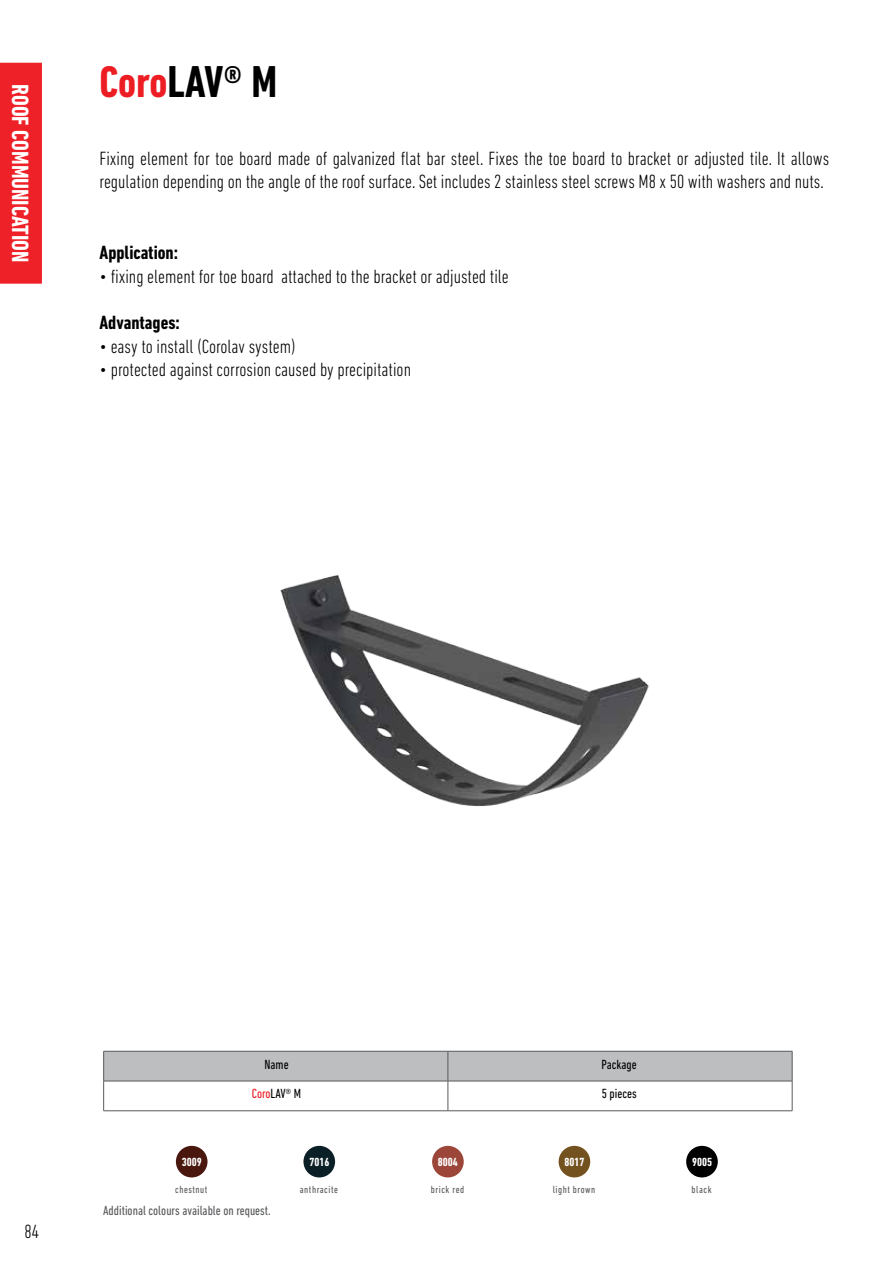
<style>
.page{position:relative;width:893px;height:1263px;background:#fff}
.page>*{position:absolute;margin:0;border:0;box-sizing:border-box;transform-origin:0 0}
.t1{font:700 condensed 45.45px "DIN Next LT Pro";color:#000}
.t2{font:700 condensed 24px "DIN Next LT Pro";color:#fff}
.t3{font:300 condensed 19.5px/23.4px "DIN Next LT Pro";color:#000}
.t4{font:700 condensed 19.5px "DIN Next LT Pro";color:#000}
.t5{font:condensed 13.5px "DIN Next LT Pro";color:#58595b}
.t6{font:condensed 13.5px "DIN Next LT Pro";color:#000}
.t7{font:700 condensed 12px "DIN Next LT Pro";color:#fff}
.t8{font:condensed 10.5px "DIN Next LT Pro";letter-spacing:.05em;color:#58595b}
.s1{font-size:45px;color:#ed1d24}
.s2{color:#ed1d24}
</style>
<div class="page">
<div style="left:0;top:63px;width:42px;height:221px;background:#ed2127"></div>
<div style="left:559px;top:1146px;width:31px;height:31px;background:#735220;border-radius:50%"></div>
<div style="left:176px;top:1146px;width:32px;height:31px;background:#49170e;border-radius:50%"></div>
<div style="left:432px;top:1146px;width:32px;height:31px;background:#9b4639;border-radius:50%"></div>
<div style="left:686px;top:1146px;width:32px;height:31px;background:#000;border-radius:50%"></div>
<div style="left:303px;top:1146px;width:32px;height:31px;background:#0b1f26;border-radius:50%"></div>
<img style="left:280px;top:574px;width:369px;height:233px">
<svg style="left:103px;top:1051px;width:690px;height:59px"></svg>
<hr style="left:103px;top:1110px;width:345px;height:1px;background:#58595b">
<hr style="left:448px;top:1110px;width:344px;height:1px;background:#58595b">
<p class="t2" style="left:34px;top:84px;width:180px;rotate:90deg">ROOF COMMUNICATION</p>
<h1 class="t1" style="left:100px;top:56px;width:179px"><span class="s1">Coro</span>LAV® M</h1>
<p class="t3" style="left:100px;top:146px;width:731px">Fixing element for toe board made of galvanized flat bar steel. Fixes the toe board to bracket or adjusted tile. It allows regulation depending on the angle of the roof surface. Set includes 2 stainless steel screws M8 x 50 with washers and nuts.</p>
<p class="t4" style="left:100px;top:241px;width:80px">Application:</p>
<p class="t3" style="left:100px;top:264px;width:411px">• fixing element for toe board attached to the bracket or adjusted tile</p>
<p class="t4" style="left:100px;top:312px;width:82px">Advantages:</p>
<p class="t3" style="left:100px;top:334px;width:198px">• easy to install (Corolav system)</p>
<p class="t3" style="left:100px;top:358px;width:313px">• protected against corrosion caused by precipitation</p>
<p class="t3" style="left:25px;top:1220px;width:16px">84</p>
<p class="t6" style="left:265px;top:1057px;width:26px">Name</p>
<p class="t6" style="left:602px;top:1057px;width:37px">Package</p>
<p class="t6" style="left:252px;top:1086px;width:51px"><span class="s2">Coro</span>LAV® M</p>
<p class="t6" style="left:602px;top:1086px;width:36px">5 pieces</p>
<p class="t7" style="left:182px;top:1155px;width:21px">3009</p>
<p class="t7" style="left:309px;top:1155px;width:21px">7016</p>
<p class="t7" style="left:438px;top:1155px;width:21px">8004</p>
<p class="t7" style="left:564px;top:1155px;width:21px">8017</p>
<p class="t7" style="left:692px;top:1155px;width:21px">9005</p>
<p class="t8" style="left:175px;top:1183px;width:34px">chestnut</p>
<p class="t8" style="left:300px;top:1183px;width:40px">anthracite</p>
<p class="t8" style="left:431px;top:1183px;width:35px">brick red</p>
<p class="t8" style="left:553px;top:1183px;width:44px">light brown</p>
<p class="t8" style="left:692px;top:1183px;width:21px">black</p>
<p class="t5" style="left:103px;top:1203px;width:169px">Additional colours available on request.</p>
</div>
